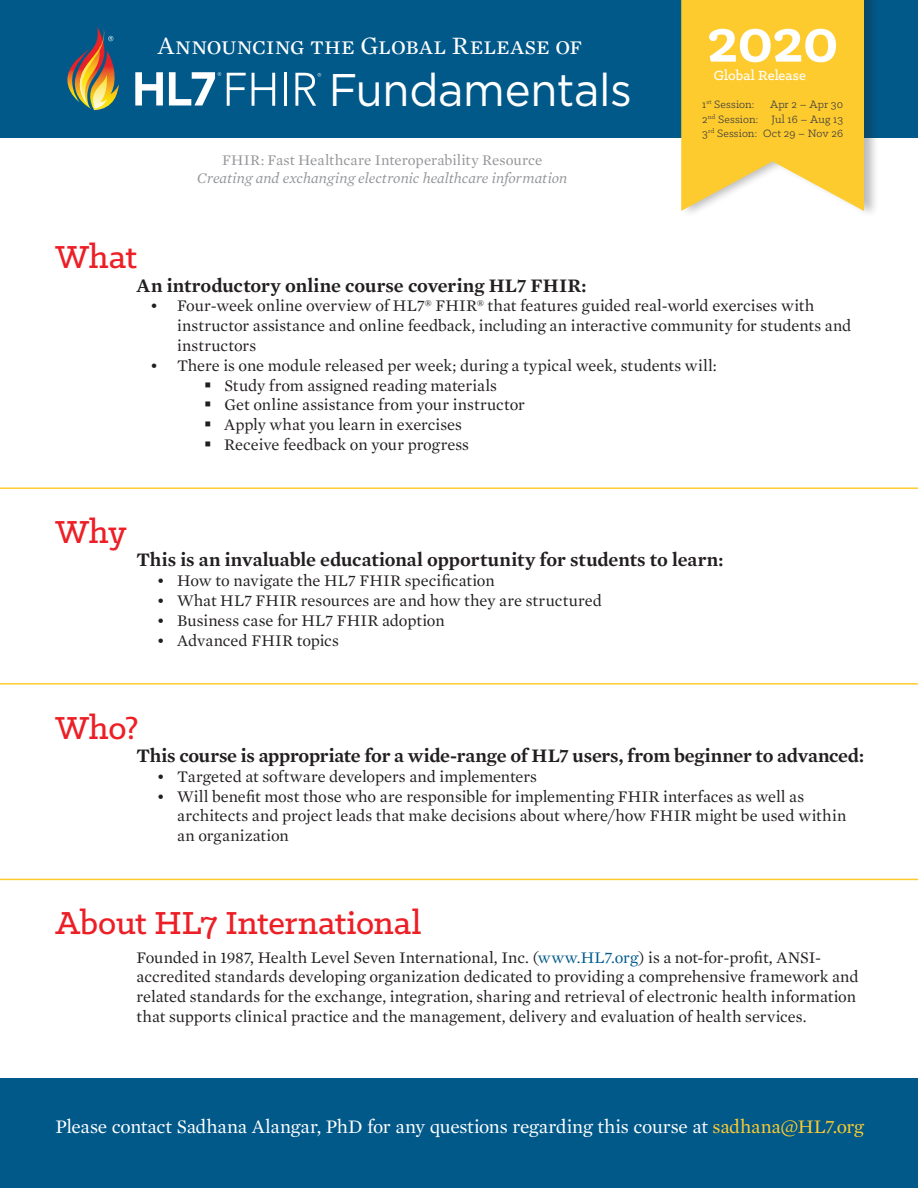
<style>
.page{position:relative;width:918px;height:1188px;background:#fff}
.page>*{position:absolute;margin:0;border:0;box-sizing:border-box;transform-origin:0 0}
.t1{font:700 67.5px "Klinic Slab";color:#fff}
.t2{font:45.75px "Gotham";letter-spacing:-.01em;color:#fff;scale:.96 1}
.t3{font:500 36px "Klinic Slab";letter-spacing:-.01em;color:#ed1f26}
.t4{font:25.5px "Mercury Text G1";color:#fff}
.t5{font:600 19.5px "Mercury Text G1";letter-spacing:-.01em;color:#231f20}
.t6{font:19.5px "Mercury Text G1";letter-spacing:-.015em;color:#fff}
.t7{font:16.5px/19.8px "Mercury Text G1";letter-spacing:-.005em;color:#231f20}
.t8{font:italic 15px "Mercury Text G1";color:#939598}
.t9{font:15px "Mercury Text G1";letter-spacing:.005em;color:#939598}
.t10{font:500 15px "Klinic Slab";letter-spacing:.005em;color:#fff}
.t11{font:12px/14.4px "Klinic Slab";letter-spacing:.015em;color:#3c3c3d;text-align:justify}
.s1{color:#01598a}
.s2{color:#fecb2f}
</style>
<div class="page">
<div style="left:0;top:1078px;width:918px;height:110px;background:#01598a"></div>
<div style="left:0;top:0;width:918px;height:138px;background:#01598a"></div>
<hr style="left:0;top:487px;width:918px;height:2px;background:#fecb2f">
<hr style="left:0;top:683px;width:918px;height:2px;background:#fecb2f">
<hr style="left:0;top:879px;width:918px;height:1px;background:#fecb2f">
<div style="left:680px;top:0;width:199px;height:218px;background:#231f20;opacity:.3"></div>
<svg style="left:681px;top:0;width:183px;height:211px;background:#fcd047"></svg>
<svg style="left:67px;top:27px;width:52px;height:83px"></svg>
<svg style="left:135px;top:72px;width:28px;height:33px"></svg>
<svg style="left:169px;top:72px;width:52px;height:33px"></svg>
<svg style="left:227px;top:73px;width:19px;height:33px"></svg>
<svg style="left:252px;top:73px;width:23px;height:33px"></svg>
<hr style="left:284px;top:73px;width:3px;height:33px;background:#fff">
<svg style="left:295px;top:73px;width:26px;height:33px"></svg>
<h3 class="t4" style="left:157px;top:27px;width:426px">Announcing the Global Release of</h3>
<h1 class="t1" style="left:707px;top:-4px;width:133px">2020</h1>
<p class="t10" style="left:714px;top:65px;width:94px">Global Release</p>
<p class="t11" style="left:702px;top:97px;width:54px">1<sup>st</sup> Session:</p>
<h2 class="t2" style="left:329px;top:60px;width:317px">Fundamentals</h2>
<p class="t11" style="left:702px;top:97px;width:143px;text-indent:68px">Apr 2 – Apr 30<br>2<sup>nd</sup> Session: Jul 16 – Aug 13<br>3<sup>rd</sup> Session: Oct 29 – Nov 26</p>
<h3 class="t3" style="left:56px;top:234px;width:83px">What</h3>
<p class="t9" style="left:222px;top:149px;width:322px">FHIR: Fast Healthcare Interoperability Resource</p>
<p class="t8" style="left:197px;top:167px;width:372px">Creating and exchanging electronic healthcare information</p>
<p class="t5" style="left:137px;top:271px;width:451px">An introductory online course covering HL7 FHIR:</p>
<p class="t7" style="left:177px;top:295px;width:676px;text-indent:-27px">• Four-week online overview of HL7® FHIR® that features guided real-world exercises with instructor assistance and online feedback, including an interactive community for students and instructors</p>
<p class="t7" style="left:224px;top:355px;width:494px;text-indent:-74px">• There is one module released per week; during a typical week, students will:<br>Study from assigned reading materials<br>Get online assistance from your instructor<br>Apply what you learn in exercises<br>Receive feedback on your progress</p>
<h3 class="t3" style="left:56px;top:509px;width:72px">Why</h3>
<p class="t5" style="left:137px;top:545px;width:588px">This is an invaluable educational opportunity for students to learn:</p>
<p class="t7" style="left:157px;top:570px;width:339px">• How to navigate the HL7 FHIR specification</p>
<p class="t7" style="left:157px;top:590px;width:447px">• What HL7 FHIR resources are and how they are structured</p>
<p class="t7" style="left:157px;top:610px;width:289px">• Business case for HL7 FHIR adoption</p>
<p class="t7" style="left:157px;top:629px;width:184px">• Advanced FHIR topics</p>
<h3 class="t3" style="left:56px;top:704px;width:84px">Who?</h3>
<p class="t5" style="left:137px;top:741px;width:729px">This course is appropriate for a wide-range of HL7 users, from beginner to advanced:</p>
<p class="t7" style="left:157px;top:766px;width:382px">• Targeted at software developers and implementers</p>
<p class="t7" style="left:177px;top:785px;width:671px;text-indent:-20px">• Will benefit most those who are responsible for implementing FHIR interfaces as well as architects and project leads that make decisions about where/how FHIR might be used within an organization</p>
<h3 class="t3" style="left:56px;top:900px;width:367px">About HL7 International</h3>
<p class="t7" style="left:137px;top:946px;width:724px">Founded in 1987, Health Level Seven International, Inc. (<span class="s1">www.HL7.org</span>) is a not-for-profit, ANSI&shy;accredited standards developing organization dedicated to providing a comprehensive framework and related standards for the exchange, integration, sharing and retrieval of electronic health information that supports clinical practice and the management, delivery and evaluation of health services.</p>
<p class="t6" style="left:56px;top:1113px;width:810px">Please contact Sadhana Alangar, PhD for any questions regarding this course at <span class="s2">sadhana@HL7.org</span></p>
</div>
